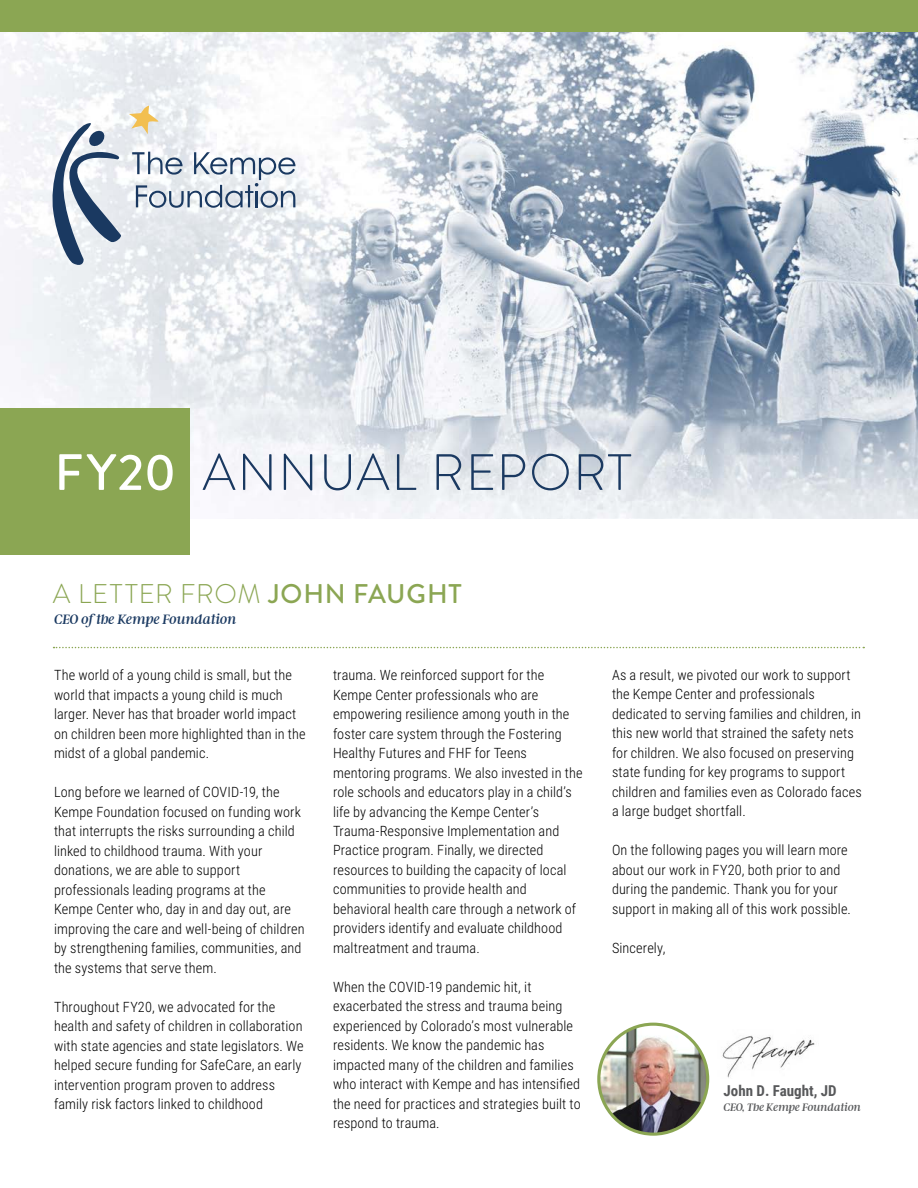
<style>
.page{position:relative;width:918px;height:1188px;background:#fff}
.page>*{position:absolute;margin:0;border:0;box-sizing:border-box;transform-origin:0 0}
.t1{font:300 51px "Brandon Grotesque";letter-spacing:.03em;color:#1a3961}
.t2{font:300 27px "Brandon Grotesque";letter-spacing:.035em;color:#8ba653}
.t3{font:italic 15px "Argent CF";letter-spacing:-.02em;color:#1a3961}
.t4{font:700 15px "Roboto Condensed";color:#58595b}
.t5{font:300 14.25px/19.5px "Roboto Condensed";letter-spacing:.01em;color:#000}
.t6{font:italic 12px "Argent CF";letter-spacing:-.02em;color:#58595b}
.s1{font-weight:500;color:#fff}
.s2{font-weight:500}
</style>
<div class="page">
<img style="left:0;top:31px;width:918px;height:487px">
<div style="left:0;top:0;width:918px;height:31px;background:#8ba653"></div>
<svg style="left:129px;top:106px;width:30px;height:28px"></svg>
<svg style="left:132px;top:152px;width:164px;height:56px"></svg>
<svg style="left:51px;top:123px;width:71px;height:145px"></svg>
<svg style="left:54px;top:647px;width:810px;height:1px"></svg>
<img style="left:722px;top:1035px;width:93px;height:43px">
<div style="left:0;top:408px;width:190px;height:147px;background:#8ba653"></div>
<img style="left:599px;top:1025px;width:109px;height:109px">
<div style="left:597px;top:1023px;width:112px;height:113px;border:3px solid #8ba653;border-radius:50%"></div>
<h1 class="t1" style="left:54px;top:438px;width:579px"><span class="s1">FY20</span> ANNUAL REPORT</h1>
<h2 class="t2" style="left:53px;top:576px;width:410px">A LETTER FROM <span class="s2">JOHN FAUGHT</span></h2>
<p class="t3" style="left:54px;top:611px;width:184px">CEO of the Kempe Foundation</p>
<p class="t5" style="left:54px;top:665px;width:253px">The world of a young child is small, but the world that impacts a young child is much larger. Never has that broader world impact on children been more highlighted than in the midst of a global pandemic.</p>
<p class="t5" style="left:54px;top:782px;width:252px">Long before we learned of COVID-19, the Kempe Foundation focused on funding work that interrupts the risks surrounding a child linked to childhood trauma. With your donations, we are able to support professionals leading programs at the Kempe Center who, day in and day out, are improving the care and well-being of children by strengthening families, communities, and the systems that serve them.</p>
<p class="t5" style="left:54px;top:996px;width:251px">Throughout FY20, we advocated for the health and safety of children in collaboration with state agencies and state legislators. We helped secure funding for SafeCare, an early intervention program proven to address family risk factors linked to childhood</p>
<p class="t5" style="left:333px;top:665px;width:251px">trauma. We reinforced support for the Kempe Center professionals who are empowering resilience among youth in the foster care system through the Fostering Healthy Futures and FHF for Teens mentoring programs. We also invested in the role schools and educators play in a child’s life by advancing the Kempe Center’s Trauma-Responsive Implementation and Practice program. Finally, we directed resources to building the capacity of local communities to provide health and behavioral health care through a network of providers identify and evaluate childhood maltreatment and trauma.</p>
<p class="t5" style="left:333px;top:977px;width:249px">When the COVID-19 pandemic hit, it exacerbated the stress and trauma being experienced by Colorado’s most vulnerable residents. We know the pandemic has impacted many of the children and families who interact with Kempe and has intensified the need for practices and strategies built to respond to trauma.</p>
<p class="t5" style="left:612px;top:665px;width:251px">As a result, we pivoted our work to support the Kempe Center and professionals dedicated to serving families and children, in this new world that strained the safety nets for children. We also focused on preserving state funding for key programs to support children and families even as Colorado faces a large budget shortfall.</p>
<p class="t5" style="left:612px;top:840px;width:241px">On the following pages you will learn more about our work in FY20, both prior to and during the pandemic. Thank you for your support in making all of this work possible.</p>
<p class="t5" style="left:612px;top:938px;width:55px">Sincerely,</p>
<p class="t4" style="left:724px;top:1080px;width:115px">John D. Faught, JD</p>
<p class="t6" style="left:724px;top:1100px;width:139px">CEO, The Kempe Foundation</p>
</div>
